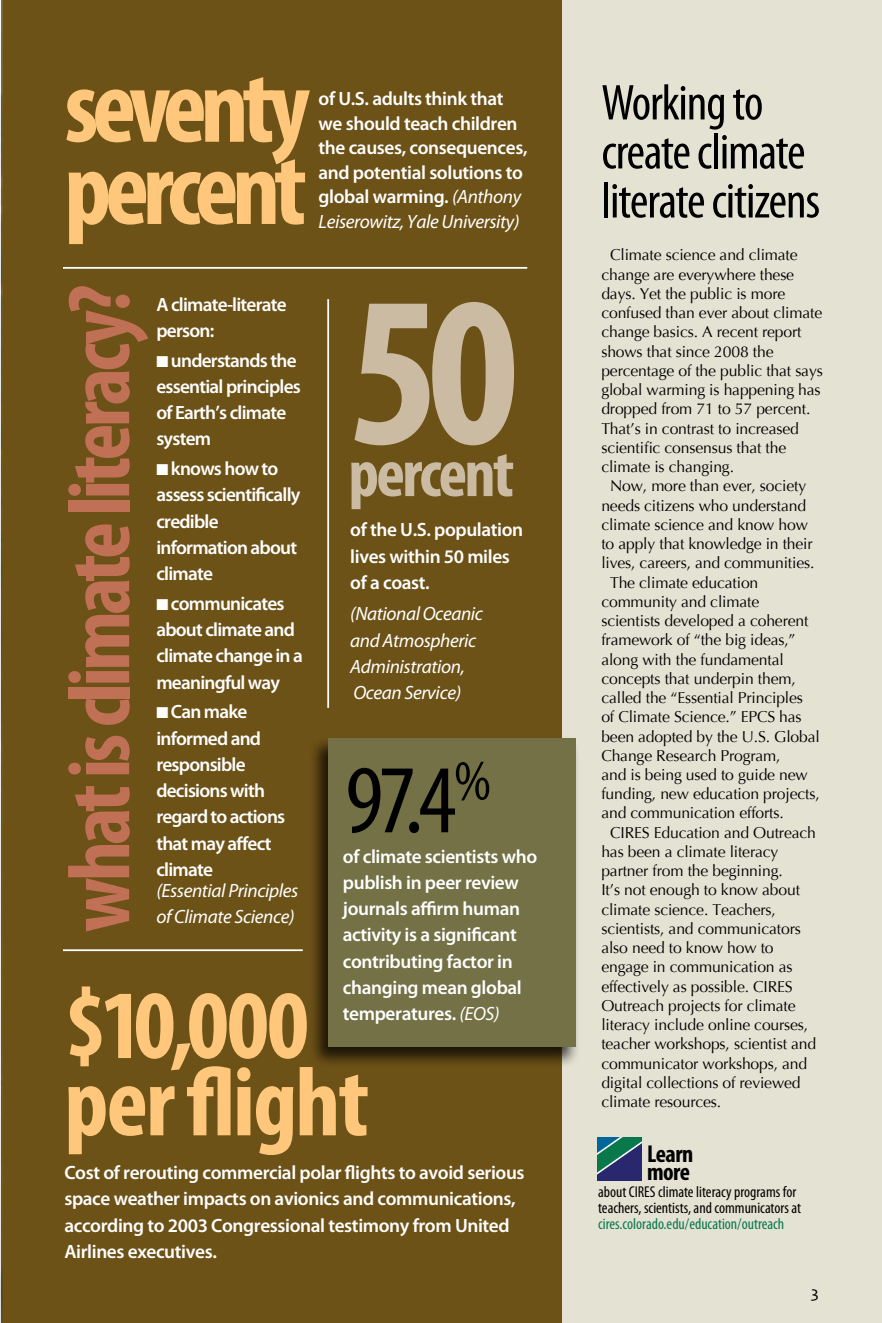
<style>
.page{position:relative;width:882px;height:1323px;background:#fff}
.page>*{position:absolute;margin:0;border:0;box-sizing:border-box;transform-origin:0 0}
.t1{font:700 condensed 215.25px "Myriad Pro";color:#cabba2}
.t2{font:700 condensed 105px/82.2px "Myriad Pro";letter-spacing:-.06em;color:#fec77c}
.t3{font:700 condensed 98.7px/77.4px "Myriad Pro";letter-spacing:-.02em;color:#fec77c}
.t4{font:condensed 98px "Myriad Pro";color:#000}
.t5{font:700 condensed 88.2px "Myriad Pro";letter-spacing:-.045em;color:#c07055}
.t6{font:700 condensed 68.25px "Myriad Pro";letter-spacing:-.04em;color:#cabba2}
.t7{font:condensed 50.75px/49px "Myriad Pro";letter-spacing:-.02em;color:#000}
.t8{font:700 condensed 24.5px/17.5px "Myriad Pro";letter-spacing:-.02em;color:#000}
.t9{font:600 19.25px/26.2px "Myriad Pro";letter-spacing:-.02em;color:#fff}
.t10{font:600 19.25px/26.2px "Myriad Pro";letter-spacing:-.04em;color:#fff}
.t11{font:italic 19.25px/26.2px "Myriad Pro";letter-spacing:-.02em;color:#fff}
.t12{font:17.5px "Skia";color:#000}
.t13{font:15.75px "Optima";letter-spacing:-.01em;color:#000}
.t14{font:condensed 15.75px/15.8px "Myriad Pro";color:#000}
.t15{font:condensed 15.75px "Myriad Pro";color:#09794c}
.s1{font-weight:400;font-style:italic}
</style>
<div class="page">
<div style="left:1px;top:0;width:562px;height:1323px;background:#6d5217"></div>
<div style="left:563px;top:0;width:319px;height:1323px;background:#e4e2d3"></div>
<img style="left:0;top:0;width:3px;height:1323px">
<svg style="left:597px;top:1137px;width:45px;height:44px;background:#285770"></svg>
<hr style="left:63px;top:267px;width:464px;height:2px;background:#fff">
<hr style="left:63px;top:949px;width:240px;height:2px;background:#fff">
<hr style="left:327px;top:299px;width:2px;height:409px;background:#fff">
<div style="left:308px;top:736px;width:272px;height:332px;background:#000;opacity:.75"></div>
<div style="left:328px;top:738px;width:248px;height:309px;background:#737145"></div>
<h2 class="t2" style="left:64px;top:63px;width:247px">seventy percent</h2>
<p class="t9" style="left:319px;top:86px;width:211px;line-height:24.5px">of U.S. adults think that we should teach children the causes, consequences, and potential solutions to global warming. <span class="s1">(Anthony<br>Leiserowitz, Yale University)</span></p>
<h3 class="t5" style="left:45px;top:932px;width:649px;rotate:-90deg">what is climate literacy?</h3>
<p class="t10" style="left:156px;top:291px;width:132px">A climate-literate person:</p>
<p class="t10" style="left:156px;top:347px;width:146px">■ understands the essential principles of Earth’s climate system</p>
<p class="t10" style="left:156px;top:455px;width:146px">■ knows how to assess scientifically credible information about climate</p>
<p class="t10" style="left:156px;top:590px;width:148px">■ communicates about climate and climate change in a meaningful way</p>
<p class="t10" style="left:156px;top:698px;width:130px">■ Can make informed and responsible decisions with regard to actions that may affect climate</p>
<p class="t11" style="left:156px;top:877px;width:144px">(Essential Principles of Climate Science)</p>
<h1 class="t1" style="left:349px;top:237px;width:172px">50</h1>
<h3 class="t6" style="left:349px;top:431px;width:167px">percent</h3>
<p class="t9" style="left:350px;top:516px;width:175px">of the U.S. population lives within 50 miles of a coast.</p>
<p class="t11" style="left:350px;top:600px;width:134px">(National Oceanic and Atmospheric<br>Administration,<br>Ocean Service)</p>
<h3 class="t4" style="left:345px;top:741px;width:147px">97.4<sup>%</sup></h3>
<p class="t9" style="left:343px;top:843px;width:196px">of climate scientists who publish in peer review journals affirm human activity is a significant contributing factor in changing mean global temperatures. <span class="s1">(EOS)</span></p>
<h3 class="t3" style="left:64px;top:984px;width:306px">$10,000 per flight</h3>
<p class="t9" style="left:64px;top:1159px;width:462px">Cost of rerouting commercial polar flights to avoid serious space weather impacts on avionics and communications, according to 2003 Congressional testimony from United Airlines executives.</p>
<h3 class="t7" style="left:601px;top:78px;width:220px">Working to create climate literate citizens</h3>
<p class="t13" style="left:610px;top:246px;width:189px">Climate science and climate</p>
<p class="t13" style="left:601px;top:265px;width:194px">change are everywhere these</p>
<p class="t13" style="left:601px;top:284px;width:185px">days. Yet the public is more</p>
<p class="t13" style="left:601px;top:304px;width:222px">confused than ever about climate</p>
<p class="t13" style="left:601px;top:323px;width:202px">change basics. A recent report</p>
<p class="t13" style="left:601px;top:342px;width:174px">shows that since 2008 the</p>
<p class="t13" style="left:601px;top:361px;width:223px">percentage of the public that says</p>
<p class="t13" style="left:601px;top:381px;width:221px">global warming is happening has</p>
<p class="t13" style="left:601px;top:400px;width:211px">dropped from 71 to 57 percent.</p>
<p class="t13" style="left:601px;top:419px;width:199px">That’s in contrast to increased</p>
<p class="t13" style="left:601px;top:438px;width:186px">scientific consensus that the</p>
<p class="t13" style="left:601px;top:458px;width:134px">climate is changing.</p>
<p class="t13" style="left:610px;top:477px;width:198px">Now, more than ever, society</p>
<p class="t13" style="left:601px;top:496px;width:206px">needs citizens who understand</p>
<p class="t13" style="left:601px;top:515px;width:208px">climate science and know how</p>
<p class="t13" style="left:601px;top:535px;width:213px">to apply that knowledge in their</p>
<p class="t13" style="left:601px;top:554px;width:215px">lives, careers, and communities.</p>
<p class="t13" style="left:610px;top:573px;width:150px">The climate education</p>
<p class="t13" style="left:601px;top:592px;width:159px">community and climate</p>
<p class="t13" style="left:601px;top:612px;width:209px">scientists developed a coherent</p>
<p class="t13" style="left:601px;top:631px;width:196px">framework of “the big ideas,”</p>
<p class="t13" style="left:601px;top:650px;width:184px">along with the fundamental</p>
<p class="t13" style="left:601px;top:669px;width:196px">concepts that underpin them,</p>
<p class="t13" style="left:601px;top:689px;width:203px">called the “Essential Principles</p>
<p class="t13" style="left:601px;top:708px;width:202px">of Climate Science.” EPCS has</p>
<p class="t13" style="left:601px;top:727px;width:220px">been adopted by the U.S. Global</p>
<p class="t13" style="left:601px;top:746px;width:181px">Change Research Program,</p>
<p class="t13" style="left:601px;top:766px;width:208px">and is being used to guide new</p>
<p class="t13" style="left:601px;top:785px;width:220px">funding, new education projects,</p>
<p class="t13" style="left:601px;top:804px;width:184px">and communication efforts.</p>
<p class="t13" style="left:610px;top:823px;width:207px">CIRES Education and Outreach</p>
<p class="t13" style="left:601px;top:843px;width:179px">has been a climate literacy</p>
<p class="t13" style="left:601px;top:862px;width:183px">partner from the beginning.</p>
<p class="t13" style="left:601px;top:881px;width:200px">It’s not enough to know about</p>
<p class="t13" style="left:601px;top:900px;width:176px">climate science. Teachers,</p>
<p class="t13" style="left:601px;top:920px;width:201px">scientists, and communicators</p>
<p class="t13" style="left:601px;top:939px;width:174px">also need to know how to</p>
<p class="t13" style="left:601px;top:958px;width:193px">engage in communication as</p>
<p class="t13" style="left:601px;top:977px;width:193px">effectively as possible. CIRES</p>
<p class="t13" style="left:601px;top:996px;width:196px">Outreach projects for climate</p>
<p class="t13" style="left:601px;top:1016px;width:208px">literacy include online courses,</p>
<p class="t13" style="left:601px;top:1035px;width:216px">teacher workshops, scientist and</p>
<p class="t13" style="left:601px;top:1054px;width:207px">communicator workshops, and</p>
<p class="t13" style="left:601px;top:1073px;width:201px">digital collections of reviewed</p>
<p class="t13" style="left:601px;top:1093px;width:121px">climate resources.</p>
<h3 class="t8" style="left:647px;top:1145px;width:48px">Learn more</h3>
<p class="t14" style="left:598px;top:1184px;width:205px">about CIRES climate literacy programs for teachers, scientists, and communicators at</p>
<p class="t15" style="left:598px;top:1214px;width:188px">cires.colorado.edu/education/outreach</p>
<p class="t12" style="left:811px;top:1282px;width:10px">3</p>
</div>
